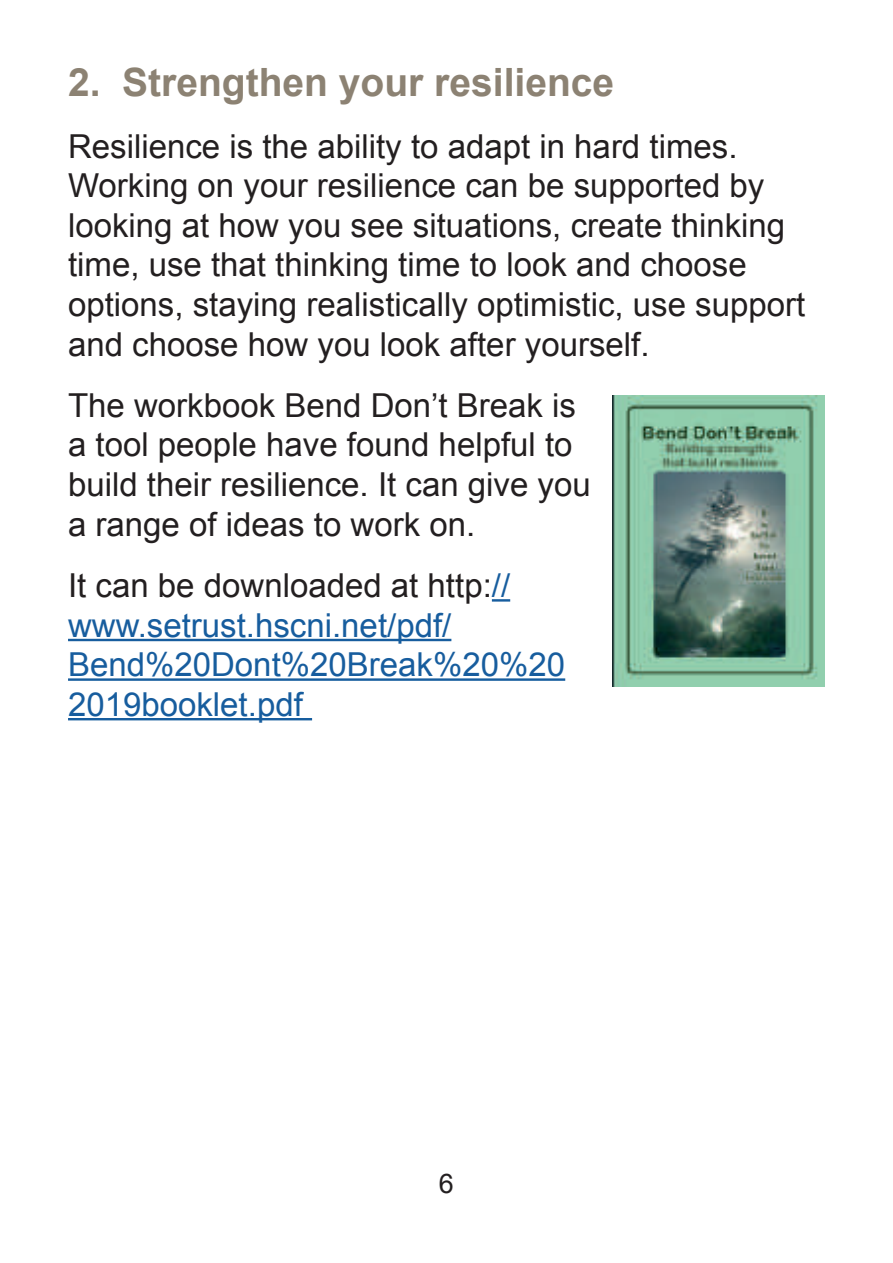
<style>
.page{position:relative;width:893px;height:1263px;background:#fff}
.page>*{position:absolute;margin:0;border:0;box-sizing:border-box;transform-origin:0 0}
.t1{font:700 39px "Arial";color:#8c8273}
.t2{font:33px/39.6px "Arial";color:#231f20}
.t3{font:33px/39.6px "Arial";color:#175d9e}
.t4{font:27px "Arial";color:#231f20}
.s1{color:#231f20}
</style>
<div class="page">
<hr style="left:492px;top:599px;width:18px;height:3px;background:#175d9e">
<hr style="left:68px;top:639px;width:383px;height:2px;background:#175d9e">
<hr style="left:68px;top:678px;width:497px;height:3px;background:#175d9e">
<hr style="left:68px;top:718px;width:244px;height:2px;background:#175d9e">
<img style="left:612px;top:396px;width:213px;height:291px">
<p class="t1" style="left:68px;top:57px;width:548px">2. Strengthen your resilience</p>
<p class="t2" style="left:68px;top:127px;width:739px">Resilience is the ability to adapt in hard times.<br>Working on your resilience can be supported by looking at how you see situations, create thinking time, use that thinking time to look and choose options, staying realistically optimistic, use support and choose how you look after yourself.</p>
<p class="t2" style="left:68px;top:386px;width:524px">The workbook Bend Don’t Break is a tool people have found helpful to build their resilience. It can give you a range of ideas to work on.</p>
<p class="t3" style="left:68px;top:566px;width:499px"><span class="s1">It can be downloaded at http:</span>// www.setrust.hscni.net/pdf/<br>Bend%20Dont%20Break%20%20<br>2019booklet.pdf</p>
<p class="t4" style="left:439px;top:1165px;width:17px">6</p>
</div>
